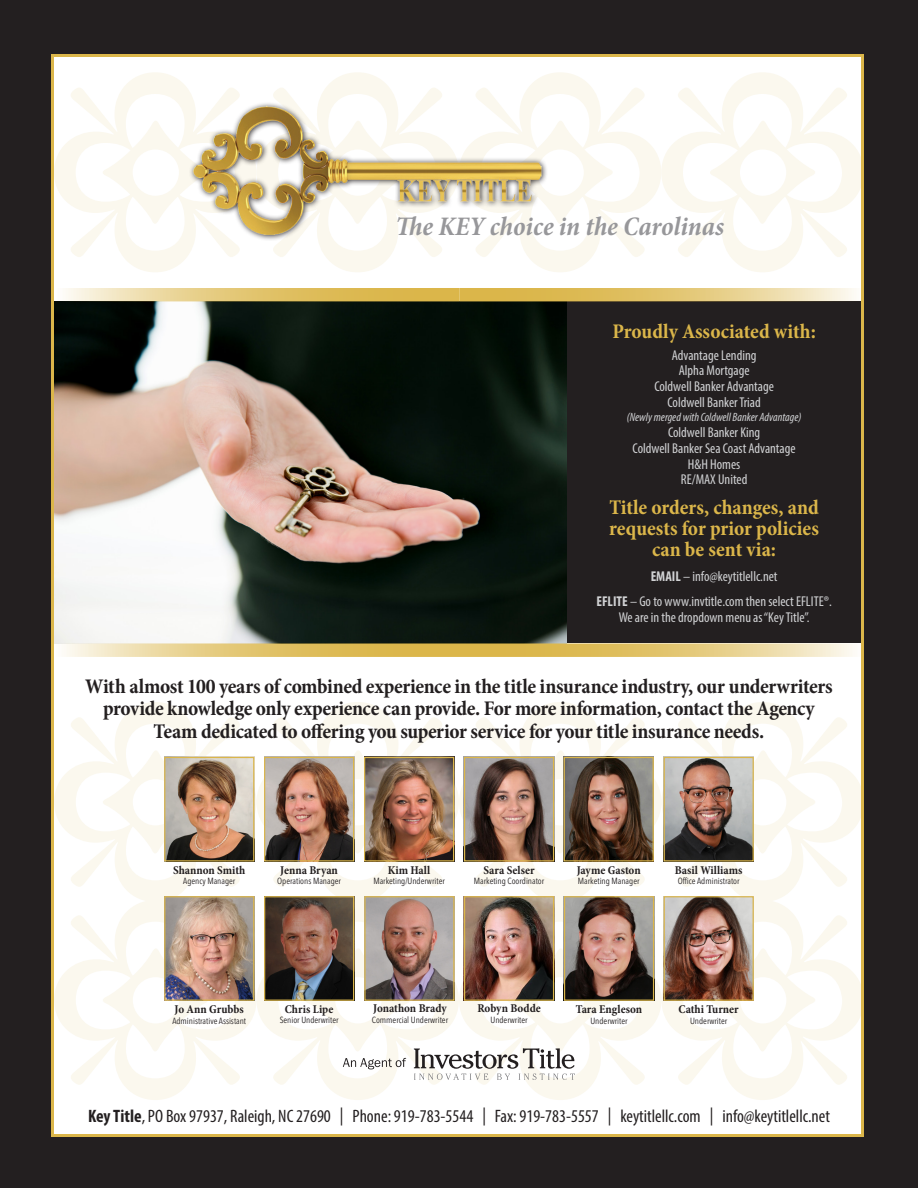
<style>
.page{position:relative;width:918px;height:1188px;background:#231f20}
.page>*{position:absolute;margin:0;border:0;box-sizing:border-box;transform-origin:0 0}
.t1{font:italic 700 condensed 27px "Minion Pro";letter-spacing:-.005em;color:#97979a}
.t2{font:700 condensed 21px/22.5px "Minion Pro";letter-spacing:-.02em;color:#231f20;text-align:center}
.t3{font:700 condensed 21px/21px "Minion Pro";color:#dbb64a;text-align:center}
.t4{font:condensed 18px "Myriad Pro";color:#231f20}
.t5{font:condensed 14.25px/15.8px "Myriad Pro";color:#d1d2d4;text-align:center}
.t6{font:700 condensed 12px "Minion Pro";color:#231f20}
.t7{font:italic condensed 12px "Myriad Pro";color:#d1d2d4}
.t8{font:condensed 8.85px "Avenir Next LT Pro";color:#231f20}
.s1{font-weight:700}
</style>
<div class="page">
<div style="left:54px;top:54px;width:810px;height:1080px;background:#fff"></div>
<div style="left:566px;top:302px;width:298px;height:342px;background:#231f20"></div>
<svg style="left:55px;top:72px;width:805px;height:200px"></svg>
<svg style="left:55px;top:702px;width:805px;height:398px"></svg>
<img style="left:55px;top:302px;width:512px;height:342px">
<svg style="left:189px;top:101px;width:359px;height:140px"></svg>
<img style="left:194px;top:106px;width:349px;height:128px">
<svg style="left:66px;top:644px;width:393px;height:13px;background:#e4ca7c"></svg>
<svg style="left:459px;top:644px;width:405px;height:13px;background:#e5ca7e"></svg>
<svg style="left:66px;top:288px;width:394px;height:13px;background:#e4c97b"></svg>
<svg style="left:460px;top:288px;width:404px;height:13px;background:#e4ca7d"></svg>
<img style="left:566px;top:759px;width:86px;height:100px">
<div style="left:564px;top:757px;width:90px;height:104px;border:1px solid #dbb64a"></div>
<img style="left:166px;top:759px;width:86px;height:100px">
<div style="left:164px;top:757px;width:90px;height:104px;border:1px solid #dbb64a"></div>
<img style="left:266px;top:759px;width:86px;height:100px">
<div style="left:264px;top:757px;width:90px;height:104px;border:1px solid #dbb64a"></div>
<img style="left:366px;top:759px;width:86px;height:100px">
<div style="left:364px;top:757px;width:90px;height:104px;border:1px solid #dbb64a"></div>
<img style="left:466px;top:759px;width:86px;height:100px">
<div style="left:464px;top:757px;width:90px;height:104px;border:1px solid #dbb64a"></div>
<img style="left:666px;top:759px;width:86px;height:100px">
<div style="left:664px;top:757px;width:90px;height:104px;border:1px solid #dbb64a"></div>
<img style="left:266px;top:898px;width:86px;height:101px">
<div style="left:264px;top:896px;width:90px;height:105px;border:1px solid #dbb64a"></div>
<img style="left:366px;top:898px;width:87px;height:101px">
<div style="left:364px;top:896px;width:91px;height:105px;border:1px solid #dbb64a"></div>
<img style="left:466px;top:898px;width:86px;height:101px">
<div style="left:464px;top:896px;width:90px;height:105px;border:1px solid #dbb64a"></div>
<img style="left:566px;top:898px;width:86px;height:101px">
<div style="left:564px;top:896px;width:90px;height:105px;border:1px solid #dbb64a"></div>
<img style="left:666px;top:898px;width:86px;height:101px">
<div style="left:664px;top:896px;width:90px;height:105px;border:1px solid #dbb64a"></div>
<img style="left:166px;top:898px;width:86px;height:101px">
<div style="left:164px;top:896px;width:90px;height:105px;border:1px solid #dbb64a"></div>
<p class="t1" style="left:396px;top:208px;width:330px">The KEY choice in the Carolinas</p>
<p class="t3" style="left:612px;top:321px;width:205px">Proudly Associated with:</p>
<p class="t5" style="left:672px;top:347px;width:86px">Advantage Lending</p>
<p class="t5" style="left:679px;top:363px;width:72px">Alpha Mortgage</p>
<p class="t5" style="left:654px;top:378px;width:121px">Coldwell Banker Advantage</p>
<p class="t5" style="left:668px;top:394px;width:95px">Coldwell Banker Triad</p>
<p class="t7" style="left:627px;top:410px;width:176px">(Newly merged with Coldwell Banker Advantage)</p>
<p class="t5" style="left:668px;top:424px;width:94px">Coldwell Banker King</p>
<p class="t5" style="left:633px;top:440px;width:165px">Coldwell Banker Sea Coast Advantage</p>
<p class="t5" style="left:688px;top:456px;width:54px">H&amp;H Homes</p>
<p class="t5" style="left:681px;top:472px;width:68px">RE/MAX United</p>
<p class="t3" style="left:609px;top:497px;width:211px">Title orders, changes, and requests for prior policies can be sent via:</p>
<p class="t5" style="left:651px;top:568px;width:128px"><span class="s1">EMAIL</span> – info@keytitlellc.net</p>
<p class="t5" style="left:596px;top:593px;width:237px"><span class="s1">EFLITE</span> – Go to www.invtitle.com then select EFLITE®.<br>We are in the dropdown menu as “Key Title”.</p>
<p class="t2" style="left:85px;top:675px;width:749px">With almost 100 years of combined experience in the title insurance industry, our underwriters provide knowledge only experience can provide. For more information, contact the Agency<br>Team dedicated to offering you superior service for your title insurance needs.</p>
<p class="t6" style="left:173px;top:862px;width:74px">Shannon Smith</p>
<p class="t8" style="left:183px;top:876px;width:54px">Agency Manager</p>
<p class="t6" style="left:280px;top:862px;width:59px">Jenna Bryan</p>
<p class="t8" style="left:277px;top:876px;width:65px">Operations Manager</p>
<p class="t6" style="left:388px;top:862px;width:44px">Kim Hall</p>
<p class="t8" style="left:373px;top:876px;width:73px">Marketing/Underwriter</p>
<p class="t6" style="left:484px;top:862px;width:53px">Sara Selser</p>
<p class="t8" style="left:474px;top:876px;width:72px">Marketing Coordinator</p>
<p class="t6" style="left:577px;top:862px;width:65px">Jayme Gaston</p>
<p class="t8" style="left:578px;top:876px;width:63px">Marketing Manager</p>
<p class="t6" style="left:675px;top:862px;width:69px">Basil Williams</p>
<p class="t8" style="left:678px;top:876px;width:63px">Office Administrator</p>
<p class="t6" style="left:175px;top:1001px;width:71px">Jo Ann Grubbs</p>
<p class="t8" style="left:172px;top:1015px;width:75px">Administrative Assistant</p>
<p class="t6" style="left:285px;top:1001px;width:50px">Chris Lipe</p>
<p class="t8" style="left:280px;top:1015px;width:60px">Senior Underwriter</p>
<p class="t6" style="left:373px;top:1000px;width:75px">Jonathon Brady</p>
<p class="t8" style="left:372px;top:1015px;width:78px">Commercial Underwriter</p>
<p class="t6" style="left:477px;top:1000px;width:65px">Robyn Bodde</p>
<p class="t8" style="left:490px;top:1015px;width:39px">Underwriter</p>
<p class="t6" style="left:576px;top:1001px;width:68px">Tara Engleson</p>
<p class="t8" style="left:590px;top:1015px;width:39px">Underwriter</p>
<p class="t6" style="left:679px;top:1001px;width:62px">Cathi Turner</p>
<p class="t8" style="left:690px;top:1015px;width:39px">Underwriter</p>
<p class="t4" style="left:88px;top:1105px;width:744px"><span class="s1">Key Title</span>, PO Box 97937, Raleigh, NC 27690 | Phone: 919-783-5544 | Fax: 919-783-5557 | keytitlellc.com | info@keytitlellc.net</p>
</div>
